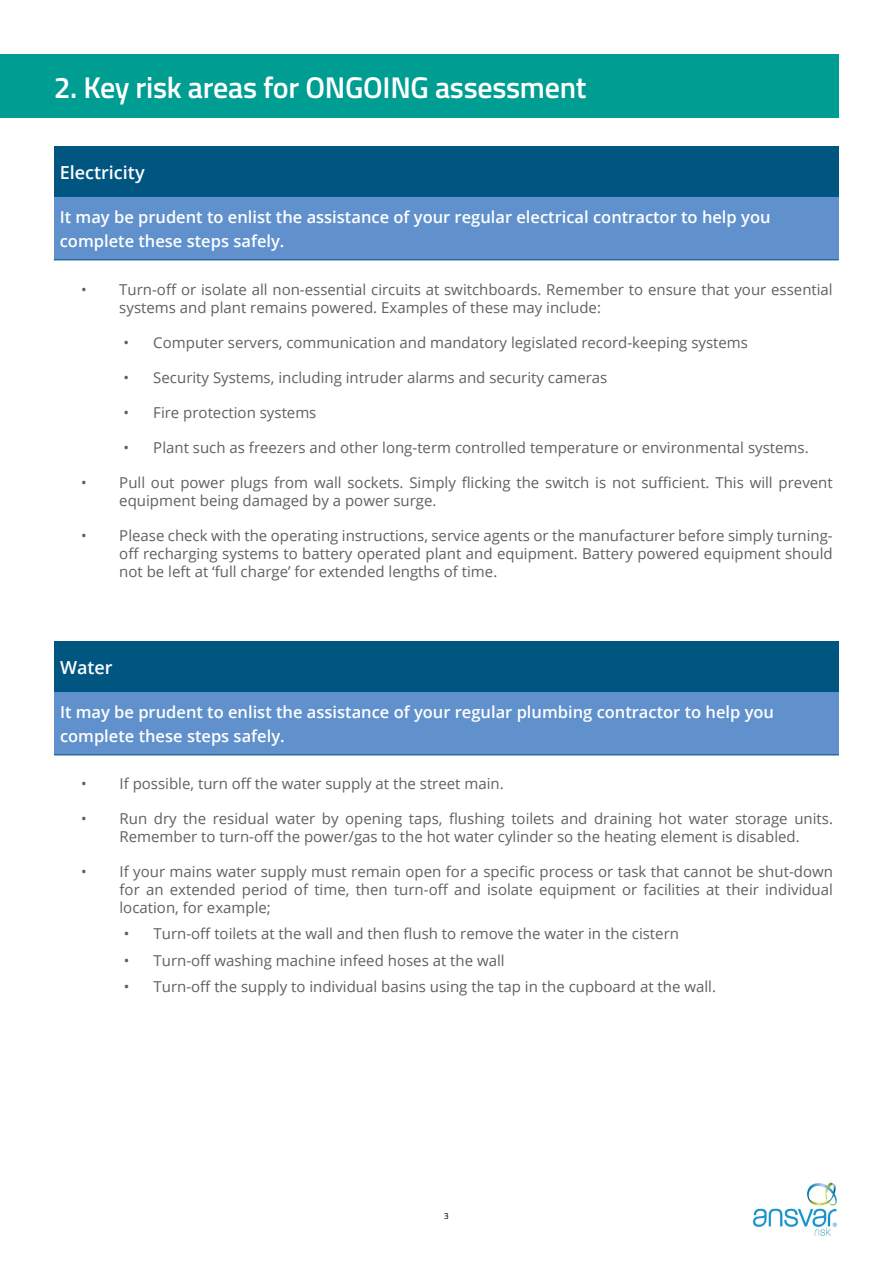
<style>
.page{position:relative;width:893px;height:1263px;background:#fff}
.page>*{position:absolute;margin:0;border:0;box-sizing:border-box;transform-origin:0 0}
.t1{font:600 30px "Titillium Web";letter-spacing:-.01em;color:#fff}
.t2{font:600 18px "Open Sans";color:#fff}
.t3{font:600 16.5px/24px "Open Sans";color:#fff}
.t4{font:15px/18px "Open Sans";color:#5f6062}
.t5{font:9px "Titillium Web";color:#000}
</style>
<div class="page">
<img style="left:752px;top:1182px;width:85px;height:54px">
<div style="left:0;top:54px;width:839px;height:64px;background:#009e92"></div>
<div style="left:54px;top:147px;width:785px;height:51px;background:#005581"></div>
<div style="left:54px;top:198px;width:785px;height:62px;background:#6091cc"></div>
<hr style="left:54px;top:259px;width:785px;height:1px;background:#005581">
<div style="left:54px;top:642px;width:785px;height:51px;background:#005581"></div>
<div style="left:54px;top:693px;width:785px;height:62px;background:#6091cc"></div>
<hr style="left:54px;top:754px;width:785px;height:1px;background:#005581">
<h1 class="t1" style="left:54px;top:64px;width:534px">2. Key risk areas for ONGOING assessment</h1>
<p class="t2" style="left:60px;top:160px;width:86px">Electricity</p>
<p class="t3" style="left:60px;top:205px;width:712px">It may be prudent to enlist the assistance of your regular electrical contractor to help you complete these steps safely.</p>
<p class="t4" style="left:119px;top:280px;width:715px;text-indent:-38px">• Turn-off or isolate all non-essential circuits at switchboards. Remember to ensure that your essential systems and plant remains powered. Examples of these may include:</p>
<p class="t4" style="left:124px;top:333px;width:626px">• Computer servers, communication and mandatory legislated record-keeping systems</p>
<p class="t4" style="left:124px;top:368px;width:485px">• Security Systems, including intruder alarms and security cameras</p>
<p class="t4" style="left:124px;top:403px;width:194px">• Fire protection systems</p>
<p class="t4" style="left:124px;top:438px;width:687px">• Plant such as freezers and other long-term controlled temperature or environmental systems.</p>
<p class="t4" style="left:119px;top:473px;width:715px;text-indent:-38px">• Pull out power plugs from wall sockets. Simply flicking the switch is not sufficient. This will prevent equipment being damaged by a power surge.</p>
<p class="t4" style="left:119px;top:526px;width:715px;text-align:justify;text-indent:-38px">• Please check with the operating instructions, service agents or the manufacturer before simply turning&shy;off recharging systems to battery operated plant and equipment. Battery powered equipment should not be left at ‘full charge’ for extended lengths of time.</p>
<p class="t2" style="left:60px;top:655px;width:54px">Water</p>
<p class="t3" style="left:60px;top:700px;width:716px">It may be prudent to enlist the assistance of your regular plumbing contractor to help you complete these steps safely.</p>
<p class="t4" style="left:81px;top:774px;width:424px">• If possible, turn off the water supply at the street main.</p>
<p class="t4" style="left:81px;top:809px;width:753px;text-align:center">• Run dry the residual water by opening taps, flushing toilets and draining hot water storage units.<br>Remember to turn-off the power/gas to the hot water cylinder so the heating element is disabled.</p>
<p class="t4" style="left:120px;top:862px;width:715px;text-align:justify;text-indent:-38px">• If your mains water supply must remain open for a specific process or task that cannot be shut-down for an extended period of time, then turn-off and isolate equipment or facilities at their individual location, for example;</p>
<p class="t4" style="left:124px;top:924px;width:557px">• Turn-off toilets at the wall and then flush to remove the water in the cistern</p>
<p class="t4" style="left:124px;top:951px;width:382px">• Turn-off washing machine infeed hoses at the wall</p>
<p class="t4" style="left:124px;top:977px;width:594px">• Turn-off the supply to individual basins using the tap in the cupboard at the wall.</p>
<p class="t5" style="left:444px;top:1209px;width:7px">3</p>
</div>
